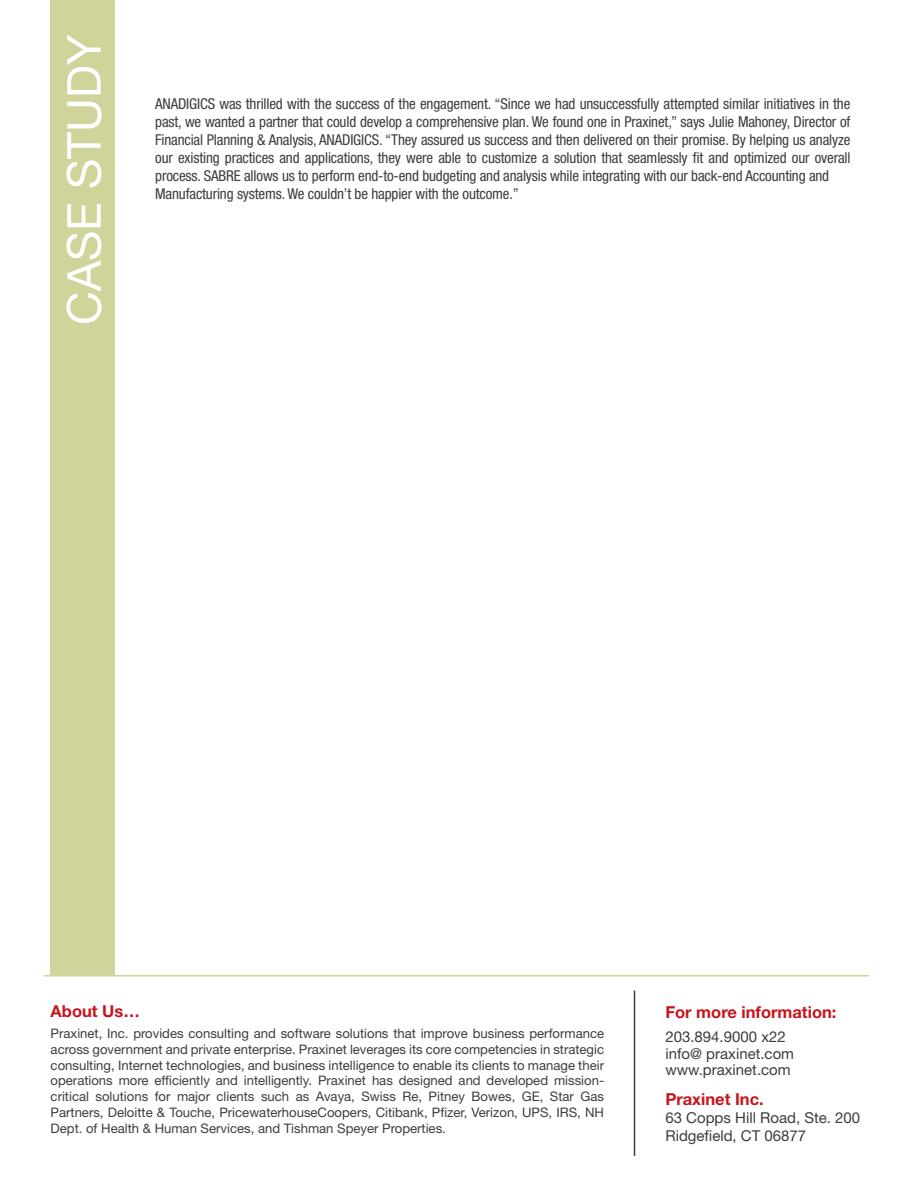
<style>
.page{position:relative;width:918px;height:1188px;background:#fff}
.page>*{position:absolute;margin:0;border:0;box-sizing:border-box;transform-origin:0 0}
.t1{font:46.8px "Helvetica Neue LT Std";color:#fff}
.t2{font:700 16.5px "Helvetica Neue LT Std";color:#c6151c}
.t3{font:condensed 15px/18px "Helvetica Neue LT Std";letter-spacing:-.01em;color:#3d3d3e;text-align:justify}
.t4{font:15px "Helvetica Neue LT Std";color:#3d3d3e}
.t5{font:13.2px/15.8px "Helvetica Neue LT Std";color:#3d3d3e;text-align:justify}
</style>
<div class="page">
<div style="left:51px;top:0;width:64px;height:975px;background:#d0d39a"></div>
<hr style="left:634px;top:991px;width:1px;height:165px;background:#3d3d3e">
<hr style="left:44px;top:975px;width:825px;height:1px;background:#d0d39a">
<p class="t1" style="left:56px;top:325px;width:292px;rotate:-90deg">CASE STUDY</p>
<p class="t3" style="left:155px;top:94px;width:697px">ANADIGICS was thrilled with the success of the engagement. “Since we had unsuccessfully attempted similar initiatives in the past, we wanted a partner that could develop a comprehensive plan. We found one in Praxinet,” says Julie Mahoney, Director of Financial Planning &amp; Analysis, ANADIGICS. “They assured us success and then delivered on their promise. By helping us analyze our existing practices and applications, they were able to customize a solution that seamlessly fit and optimized our overall process. SABRE allows us to perform end-to-end budgeting and analysis while integrating with our back-end Accounting and</p>
<p class="t3" style="left:155px;top:184px;width:365px">Manufacturing systems. We couldn’t be happier with the outcome.”</p>
<p class="t2" style="left:51px;top:1001px;width:91px">About Us…</p>
<p class="t5" style="left:51px;top:1025px;width:555px">Praxinet, Inc. provides consulting and software solutions that improve business performance across government and private enterprise. Praxinet leverages its core competencies in strategic consulting, Internet technologies, and business intelligence to enable its clients to manage their operations more efficiently and intelligently. Praxinet has designed and developed mission&shy;critical solutions for major clients such as Avaya, Swiss Re, Pitney Bowes, GE, Star Gas Partners, Deloitte &amp; Touche, PricewaterhouseCoopers, Citibank, Pfizer, Verizon, UPS, IRS, NH Dept. of Health &amp; Human Services, and Tishman Speyer Properties.</p>
<p class="t2" style="left:665px;top:1002px;width:173px">For more information:</p>
<p class="t4" style="left:665px;top:1028px;width:122px">203.894.9000 x22</p>
<p class="t4" style="left:665px;top:1044px;width:130px">info@ praxinet.com</p>
<p class="t4" style="left:665px;top:1061px;width:127px">www.praxinet.com</p>
<p class="t2" style="left:665px;top:1089px;width:100px">Praxinet Inc.</p>
<p class="t4" style="left:665px;top:1109px;width:196px">63 Copps Hill Road, Ste. 200</p>
<p class="t4" style="left:665px;top:1127px;width:142px">Ridgefield, CT 06877</p>
</div>
